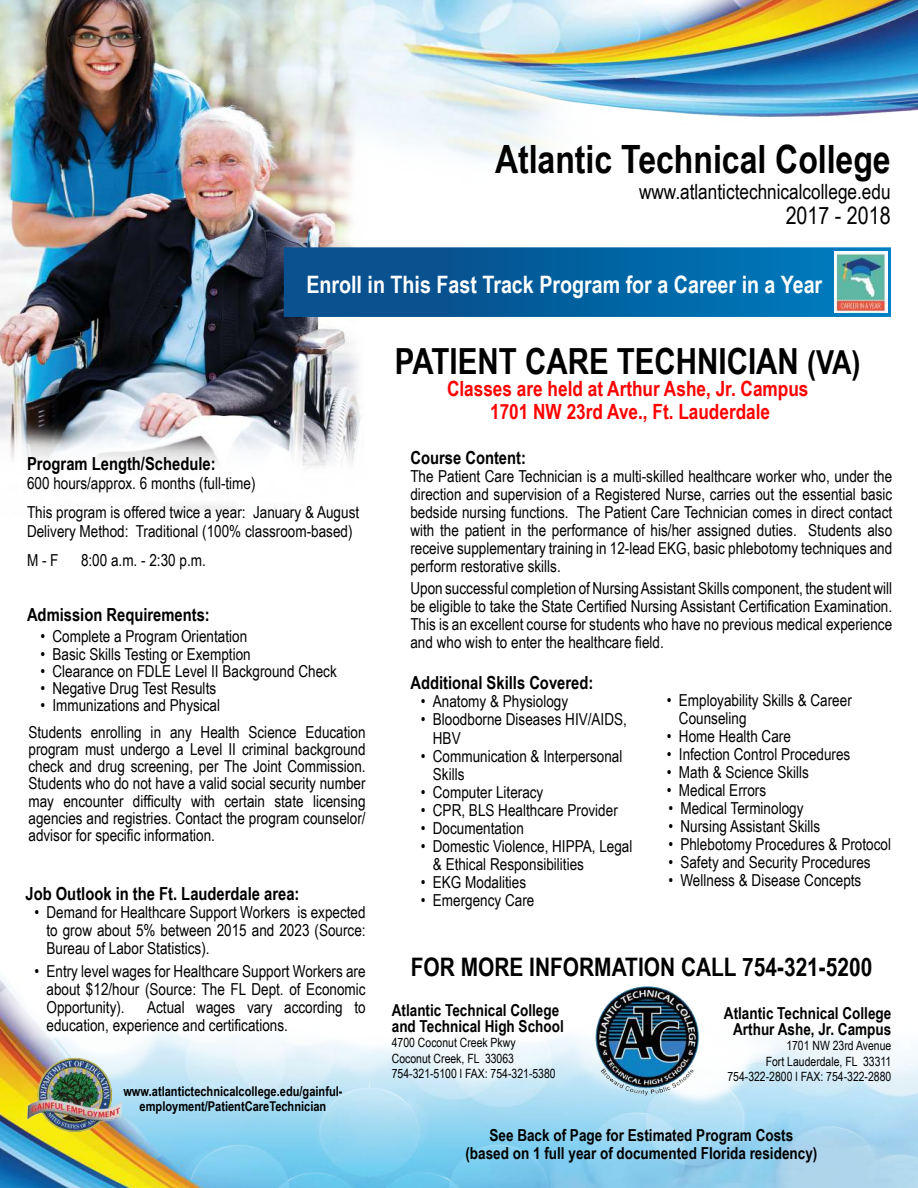
<style>
.page{position:relative;width:918px;height:1188px;background:#fff}
.page>*{position:absolute;margin:0;border:0;box-sizing:border-box;transform-origin:0 0}
.t1{font:700 39px "Arial Narrow";color:#000}
.t2{font:700 36px "Arial Narrow";color:#000}
.t3{font:700 25.5px "Arial Narrow";color:#000}
.t4{font:700 24px "Arial Narrow";color:#fff}
.t5{font:24px "Arial Narrow";color:#000}
.t6{font:700 21px/22.5px "Arial Narrow";color:#ff0200;text-align:center}
.t7{font:21px "Arial Narrow";color:#000}
.t8{font:700 18px "Arial Narrow";color:#000}
.t9{font:16.5px/18px "Arial Narrow";color:#000}
.t10{font:700 16.5px/16.5px "Arial Narrow";color:#000;text-align:center}
.t11{font:700 13.5px/15px "Arial Narrow";color:#000;text-align:center}
.t12{font:12.75px/15.3px "Arial Narrow";color:#000}
.s1{font-size:33px}
</style>
<div class="page">
<img style="left:0;top:0;width:918px;height:1188px">
<img style="left:284px;top:248px;width:607px;height:69px">
<img style="left:835px;top:251px;width:52px;height:61px">
<img style="left:587px;top:984px;width:121px;height:117px">
<img style="left:8px;top:1036px;width:125px;height:118px">
<h1 class="t1" style="left:495px;top:145px;width:397px">Atlantic Technical College</h1>
<p class="t7" style="left:639px;top:182px;width:253px">www.atlantictechnicalcollege.edu</p>
<h3 class="t5" style="left:786px;top:206px;width:107px">2017 - 2018</h3>
<h3 class="t4" style="left:306px;top:276px;width:517px">Enroll in This Fast Track Program for a Career in a Year</h3>
<p class="t8" style="left:27px;top:456px;width:190px">Program Length/Schedule:</p>
<p class="t9" style="left:27px;top:470px;width:334px;line-height:28.5px">600 hours/approx. 6 months (full-time)<br>This program is offered twice a year: January &amp; August</p>
<p class="t9" style="left:27px;top:518px;width:327px;line-height:28.5px">Delivery Method: Traditional (100% classroom-based)<br>M - F</p>
<p class="t9" style="left:81px;top:552px;width:126px">8:00 a.m. - 2:30 p.m.</p>
<p class="t8" style="left:27px;top:608px;width:184px">Admission Requirements:</p>
<p class="t9" style="left:41px;top:629px;width:208px">• Complete a Program Orientation</p>
<p class="t9" style="left:41px;top:646px;width:212px">• Basic Skills Testing or Exemption</p>
<p class="t9" style="left:41px;top:663px;width:298px">• Clearance on FDLE Level II Background Check</p>
<p class="t9" style="left:41px;top:680px;width:177px">• Negative Drug Test Results</p>
<p class="t9" style="left:28px;top:694px;width:339px;line-height:26.2px;text-indent:12px">• Immunizations and Physical<br>Students enrolling in any Health Science Education</p>
<p class="t9" style="left:28px;top:742px;width:339px;line-height:17.2px;text-align:justify">program must undergo a Level II criminal background check and drug screening, per The Joint Commission.<br>Students who do not have a valid social security number may encounter difficulty with certain state licensing agencies and registries. Contact the program counselor/ advisor for specific information.</p>
<p class="t8" style="left:26px;top:887px;width:275px">Job Outlook in the Ft. Lauderdale area:</p>
<p class="t9" style="left:46px;top:905px;width:321px;text-align:justify;text-indent:-12px">• Demand for Healthcare Support Workers is expected to grow about 5% between 2015 and 2023 (Source:<br>Bureau of Labor Statistics).</p>
<p class="t9" style="left:46px;top:963px;width:321px;text-align:justify;text-indent:-12px">• Entry level wages for Healthcare Support Workers are about $12/hour (Source: The FL Dept. of Economic Opportunity).</p>
<p class="t9" style="left:46px;top:999px;width:321px;text-indent:101px">Actual wages vary according to education, experience and certifications.</p>
<p class="t11" style="left:123px;top:1085px;width:221px">www.atlantictechnicalcollege.edu/gainful&shy;employment/PatientCareTechnician</p>
<h2 class="t2" style="left:395px;top:348px;width:467px">PATIENT CARE TECHNICIAN <span class="s1">(VA)</span></h2>
<p class="t6" style="left:447px;top:380px;width:363px">Classes are held at Arthur Ashe, Jr. Campus<br>1701 NW 23rd Ave., Ft. Lauderdale</p>
<p class="t8" style="left:410px;top:451px;width:117px">Course Content:</p>
<p class="t9" style="left:410px;top:468px;width:483px;text-align:justify">The Patient Care Technician is a multi-skilled healthcare worker who, under the direction and supervision of a Registered Nurse, carries out the essential basic bedside nursing functions. The Patient Care Technician comes in direct contact with the patient in the performance of his/her assigned duties. Students also receive supplementary training in 12-lead EKG, basic phlebotomy techniques and perform restorative skills.</p>
<p class="t9" style="left:410px;top:581px;width:483px;text-align:justify">Upon successful completion of Nursing Assistant Skills component, the student will be eligible to take the State Certified Nursing Assistant Certification Examination.<br>This is an excellent course for students who have no previous medical experience and who wish to enter the healthcare field.</p>
<p class="t8" style="left:410px;top:676px;width:184px">Additional Skills Covered:</p>
<p class="t9" style="left:421px;top:694px;width:149px">• Anatomy &amp; Physiology</p>
<p class="t9" style="left:433px;top:712px;width:196px;text-indent:-12px">• Bloodborne Diseases HIV/AIDS,<br>HBV</p>
<p class="t9" style="left:433px;top:748px;width:191px;text-indent:-12px">• Communication &amp; Interpersonal<br>Skills</p>
<p class="t9" style="left:421px;top:784px;width:124px">• Computer Literacy</p>
<p class="t9" style="left:421px;top:802px;width:198px">• CPR, BLS Healthcare Provider</p>
<p class="t9" style="left:421px;top:820px;width:104px">• Documentation</p>
<p class="t9" style="left:433px;top:838px;width:201px;text-indent:-12px">• Domestic Violence, HIPPA, Legal &amp; Ethical Responsibilities</p>
<p class="t9" style="left:421px;top:874px;width:107px">• EKG Modalities</p>
<p class="t9" style="left:421px;top:892px;width:115px">• Emergency Care</p>
<p class="t9" style="left:679px;top:693px;width:174px;text-indent:-12px">• Employability Skills &amp; Career<br>Counseling</p>
<p class="t9" style="left:667px;top:729px;width:126px">• Home Health Care</p>
<p class="t9" style="left:667px;top:747px;width:185px">• Infection Control Procedures</p>
<p class="t9" style="left:667px;top:765px;width:144px">• Math &amp; Science Skills</p>
<p class="t9" style="left:667px;top:783px;width:101px">• Medical Errors</p>
<p class="t9" style="left:668px;top:801px;width:137px">• Medical Terminology</p>
<p class="t9" style="left:668px;top:819px;width:153px">• Nursing Assistant Skills</p>
<p class="t9" style="left:668px;top:837px;width:224px">• Phlebotomy Procedures &amp; Protocol</p>
<p class="t9" style="left:668px;top:855px;width:204px">• Safety and Security Procedures</p>
<p class="t9" style="left:668px;top:873px;width:194px">• Wellness &amp; Disease Concepts</p>
<h3 class="t3" style="left:411px;top:957px;width:463px">FOR MORE INFORMATION CALL 754-321-5200</h3>
<p class="t10" style="left:724px;top:1006px;width:169px">Atlantic Technical College<br>Arthur Ashe, Jr. Campus</p>
<p class="t12" style="left:727px;top:1039px;width:165px;text-align:right">1701 NW 23rd Avenue<br>Fort Lauderdale, FL 33311<br>754-322-2800 l FAX: 754-322-2880</p>
<p class="t10" style="left:392px;top:1003px;width:173px;text-align:left">Atlantic Technical College and Technical High School</p>
<p class="t12" style="left:392px;top:1036px;width:165px">4700 Coconut Creek Pkwy<br>Coconut Creek, FL 33063<br>754-321-5100 l FAX: 754-321-5380</p>
<p class="t10" style="left:465px;top:1128px;width:353px;line-height:18px">See Back of Page for Estimated Program Costs<br>(based on 1 full year of documented Florida residency)</p>
</div>
